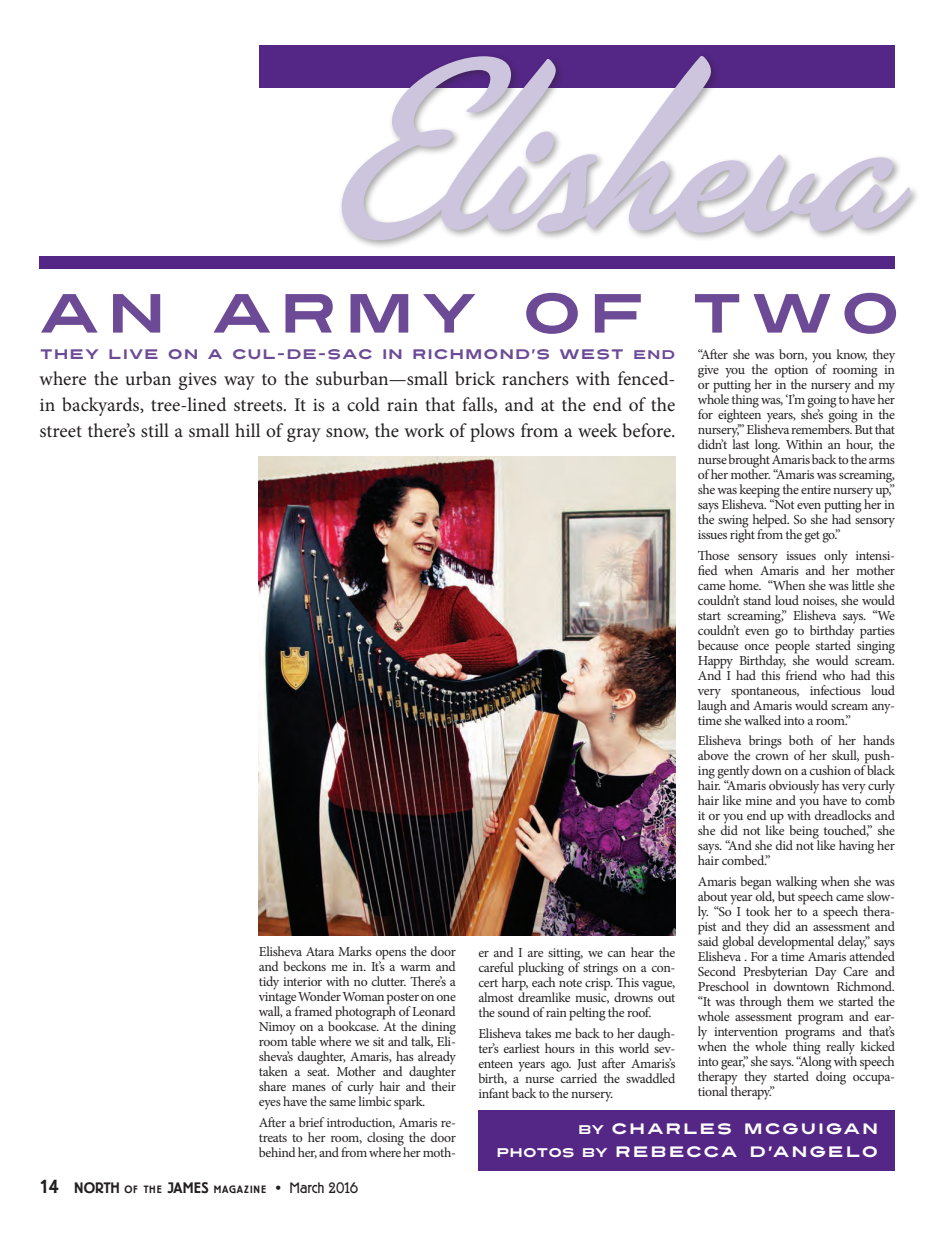
<style>
.page{position:relative;width:940px;height:1238px;background:#fff}
.page>*{position:absolute;margin:0;border:0;box-sizing:border-box;transform-origin:0 0}
.t1{font:250px "Las Vegas OT Fabulous";color:#cdc4de}
.t2{font:55px "Turnpike";letter-spacing:.125em;color:#6c4a96}
.t3{font:19.38px/26.2px "Minion Pro";letter-spacing:-.005em;color:#231f20;text-align:justify}
.t4{font:15px "Turnpike";letter-spacing:.11em;color:#fff}
.t5{font:13.75px/15px "Minion Pro";letter-spacing:-.025em;color:#231f20;text-align:justify}
.t6{font:13.75px "Turnpike";letter-spacing:.065em;color:#6c4a96}
.t7{font:500 10.5px "Berliner Grotesk";color:#231f20}
.s1{font-size:12.5px}
.s2{font-size:18.75px}
.s3{font-size:15px}
.s4{font-weight:300;font-size:15px}
</style>
<div class="page">
<div style="left:40px;top:256px;width:855px;height:13px;background:#542685"></div>
<img style="left:259px;top:456px;width:416px;height:479px">
<div style="left:259px;top:45px;width:635px;height:43px;background:#542685"></div>
<div style="left:338px;top:52px;width:582px;height:198px;background:#231f20;opacity:.4"></div>
<div style="left:478px;top:1109px;width:417px;height:61px;background:#542685"></div>
<p class="t1" style="left:334px;top:13px;width:552px">Elisheva</p>
<p class="t2" style="left:39px;top:273px;width:863px">AN ARMY OF TWO</p>
<p class="t6" style="left:40px;top:344px;width:637px">THEY LIVE ON A CUL-DE-SAC IN RICHMOND’S WEST <span class="s1">END</span></p>
<p class="t3" style="left:40px;top:365px;width:637px">where the urban gives way to the suburban—small brick ranchers with fenced&shy;in backyards, tree-lined streets. It is a cold rain that falls, and at the end of the street there’s still a small hill of gray snow, the work of plows from a week before.</p>
<p class="t5" style="left:698px;top:347px;width:198px">“After she was born, you know, they give you the option of rooming in or putting her in the nursery and my whole thing was, ‘I’m going to have her for eighteen years, she’s going in the nursery,’” Elisheva remembers. But that didn’t last long. Within an hour, the nurse brought Amaris back to the arms of her mother. “Amaris was screaming, she was keeping the entire nursery up,” says Elisheva. “Not even putting her in the swing helped. So she had sensory issues right from the get go.”</p>
<p class="t5" style="left:698px;top:548px;width:198px">Those sensory issues only intensi&shy;fied when Amaris and her mother came home. “When she was little she couldn’t stand loud noises, she would start screaming,” Elisheva says. “We couldn’t even go to birthday parties because once people started singing Happy Birthday, she would scream.<br>And I had this friend who had this very spontaneous, infectious loud laugh and Amaris would scream any&shy;time she walked into a room.”</p>
<p class="t5" style="left:698px;top:733px;width:198px">Elisheva brings both of her hands above the crown of her skull, push&shy;ing gently down on a cushion of black hair. “Amaris obviously has very curly hair like mine and you have to comb it or you end up with dreadlocks and she did not like being touched,” she says. “And she did not like having her hair combed.”</p>
<p class="t5" style="left:698px;top:874px;width:198px">Amaris began walking when she was about year old, but speech came slow&shy;ly. “So I took her to a speech thera&shy;pist and they did an assessment and said global developmental delay,” says Elisheva . For a time Amaris attended Second Presbyterian Day Care and Preschool in downtown Richmond. “It was through them we started the whole assessment program and ear&shy;ly intervention programs and that’s when the whole thing really kicked into gear,” she says. “Along with speech therapy they started doing occupa&shy;tional therapy.”</p>
<p class="t5" style="left:259px;top:944px;width:198px">Elisheva Atara Marks opens the door and beckons me in. It’s a warm and tidy interior with no clutter. There’s a vintage Wonder Woman poster on one wall, a framed photograph of Leonard Nimoy on a bookcase. At the dining room table where we sit and talk, Eli&shy;sheva’s daughter, Amaris, has already taken a seat. Mother and daughter share manes of curly hair and their eyes have the same limbic spark.</p>
<p class="t5" style="left:259px;top:1115px;width:198px">After a brief introduction, Amaris re&shy;treats to her room, closing the door behind her, and from where her moth-</p>
<p class="t5" style="left:478px;top:945px;width:198px">er and I are sitting, we can hear the careful plucking of strings on a con&shy;cert harp, each note crisp. This vague, almost dreamlike music, drowns out the sound of rain pelting the roof.</p>
<p class="t5" style="left:478px;top:1025px;width:198px">Elisheva takes me back to her daugh&shy;ter’s earliest hours in this world sev&shy;enteen years ago. Just after Amaris’s birth, a nurse carried the swaddled infant back to the nursery.</p>
<p class="t4" style="left:578px;top:1117px;width:301px"><span class="s1">BY</span> CHARLES MCGUIGAN</p>
<p class="t4" style="left:496px;top:1140px;width:383px"><span class="s1">PHOTOS BY</span> REBECCA D’ANGELO</p>
<p class="t7" style="left:40px;top:1183px;width:320px"><span class="s2">14</span> <span class="s3">NORTH</span> OF TH E <span class="s3">JAMES</span> MAGAZIN E <span class="s3">•</span> <span class="s4">March 2016</span></p>
</div>
